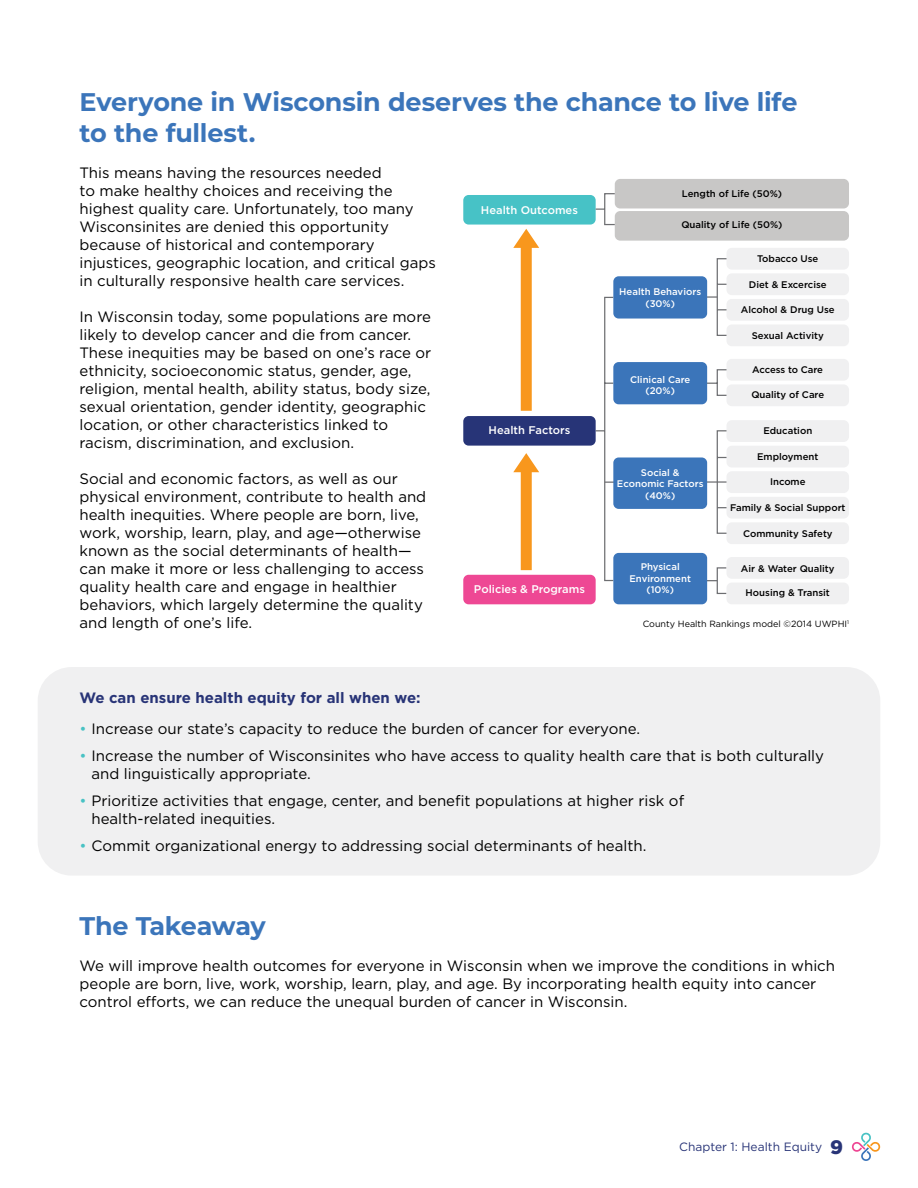
<style>
.page{position:relative;width:918px;height:1188px;background:#fff}
.page>*{position:absolute;margin:0;border:0;box-sizing:border-box;transform-origin:0 0}
.t1{font:700 25.5px/30.6px "Montserrat";letter-spacing:-.01em;color:#3b75ba}
.t2{font:15px/18px "Gotham";color:#000}
.t3{font:700 15px "Gotham";color:#283477}
.t4{font:12px "Gotham HTF";color:#283477}
.t5{font:500 11.1px "Gotham";color:#fff}
.t6{font:500 9.6px "Gotham";color:#000}
.t7{font:500 9.6px/11.6px "Gotham";color:#fff;text-align:center}
.t8{font:9px "Gotham HTF";color:#000}
.s1{color:#48c2c4}
.s2{font-family:"Gotham";font-weight:900;font-size:19.5px}
</style>
<div class="page">
<div style="left:615px;top:179px;width:234px;height:29px;background:#c8c7c6;border-radius:5px"></div>
<div style="left:615px;top:211px;width:234px;height:30px;background:#c8c7c6;border-radius:5px"></div>
<div style="left:727px;top:248px;width:122px;height:22px;background:#f0f0f1;border-radius:5px"></div>
<div style="left:727px;top:273px;width:122px;height:22px;background:#f0f0f1;border-radius:5px"></div>
<div style="left:727px;top:299px;width:122px;height:22px;background:#f0f0f1;border-radius:5px"></div>
<div style="left:727px;top:324px;width:122px;height:22px;background:#f0f0f1;border-radius:5px"></div>
<div style="left:727px;top:359px;width:122px;height:22px;background:#f0f0f1;border-radius:5px"></div>
<div style="left:727px;top:384px;width:122px;height:22px;background:#f0f0f1;border-radius:5px"></div>
<div style="left:727px;top:420px;width:122px;height:22px;background:#f0f0f1;border-radius:5px"></div>
<div style="left:727px;top:446px;width:122px;height:21px;background:#f0f0f1;border-radius:5px"></div>
<div style="left:727px;top:471px;width:122px;height:22px;background:#f0f0f1;border-radius:5px"></div>
<div style="left:727px;top:497px;width:122px;height:22px;background:#f0f0f1;border-radius:5px"></div>
<div style="left:727px;top:522px;width:122px;height:22px;background:#f0f0f1;border-radius:5px"></div>
<div style="left:717px;top:567px;width:10px;height:27px;border:1px solid #6d6e71"></div>
<div style="left:727px;top:557px;width:122px;height:22px;background:#f0f0f1;border-radius:5px"></div>
<div style="left:463px;top:195px;width:133px;height:30px;background:#47c2c6;border-radius:5px"></div>
<div style="left:463px;top:575px;width:133px;height:29px;background:#ee4894;border-radius:5px"></div>
<svg style="left:513px;top:229px;width:26px;height:182px"></svg>
<svg style="left:513px;top:453px;width:26px;height:117px"></svg>
<div style="left:463px;top:416px;width:133px;height:30px;background:#273477;border-radius:5px"></div>
<svg style="left:706px;top:258px;width:22px;height:78px"></svg>
<div style="left:613px;top:276px;width:94px;height:43px;background:#3b75ba;border-radius:5px"></div>
<svg style="left:707px;top:369px;width:20px;height:28px"></svg>
<div style="left:613px;top:362px;width:94px;height:42px;background:#3b75ba;border-radius:5px"></div>
<svg style="left:594px;top:192px;width:22px;height:390px"></svg>
<hr style="left:706px;top:481px;width:21px;height:2px;background:#6d6e71">
<svg style="left:716px;top:430px;width:12px;height:104px"></svg>
<div style="left:613px;top:457px;width:94px;height:52px;background:#3b75ba;border-radius:5px"></div>
<div style="left:613px;top:553px;width:94px;height:51px;background:#3b75ba;border-radius:5px"></div>
<div style="left:727px;top:583px;width:122px;height:21px;background:#f0f0f1;border-radius:5px"></div>
<div style="left:38px;top:667px;width:842px;height:209px;background:#f0f0f1;border-radius:34px"></div>
<svg style="left:851px;top:1132px;width:30px;height:29px"></svg>
<h2 class="t1" style="left:80px;top:86px;width:720px">Everyone in Wisconsin deserves the chance to live life to the fullest.</h2>
<p class="t2" style="left:80px;top:163px;width:358px">This means having the resources needed<br>to make healthy choices and receiving the highest quality care. Unfortunately, too many Wisconsinites are denied this opportunity because of historical and contemporary injustices, geographic location, and critical gaps in culturally responsive health care services.</p>
<p class="t2" style="left:80px;top:307px;width:353px">In Wisconsin today, some populations are more likely to develop cancer and die from cancer.<br>These inequities may be based on one’s race or ethnicity, socioeconomic status, gender, age, religion, mental health, ability status, body size, sexual orientation, gender identity, geographic location, or other characteristics linked to racism, discrimination, and exclusion.</p>
<p class="t2" style="left:80px;top:469px;width:348px">Social and economic factors, as well as our physical environment, contribute to health and health inequities. Where people are born, live, work, worship, learn, play, and age—otherwise known as the social determinants of health— can make it more or less challenging to access quality health care and engage in healthier behaviors, which largely determine the quality and length of one’s life.</p>
<p class="t6" style="left:682px;top:188px;width:102px">Length of Life (50%)</p>
<p class="t6" style="left:681px;top:219px;width:103px">Quality of Life (50%)</p>
<p class="t6" style="left:757px;top:252px;width:63px">Tobacco Use</p>
<p class="t6" style="left:749px;top:278px;width:79px">Diet &amp; Excercise</p>
<p class="t6" style="left:741px;top:303px;width:96px">Alcohol &amp; Drug Use</p>
<p class="t6" style="left:752px;top:329px;width:74px">Sexual Activity</p>
<p class="t5" style="left:481px;top:202px;width:98px">Health Outcomes</p>
<p class="t7" style="left:619px;top:286px;width:83px">Health Behaviors (30%)</p>
<p class="t6" style="left:752px;top:364px;width:72px">Access to Care</p>
<p class="t6" style="left:751px;top:389px;width:74px">Quality of Care</p>
<p class="t6" style="left:763px;top:424px;width:50px">Education</p>
<p class="t6" style="left:757px;top:450px;width:63px">Employment</p>
<p class="t6" style="left:770px;top:475px;width:37px">Income</p>
<p class="t6" style="left:730px;top:501px;width:117px">Family &amp; Social Support</p>
<p class="t6" style="left:743px;top:527px;width:91px">Community Safety</p>
<p class="t7" style="left:630px;top:373px;width:62px">Clinical Care (20%)</p>
<p class="t5" style="left:489px;top:423px;width:83px">Health Factors</p>
<p class="t7" style="left:617px;top:467px;width:88px">Social &amp;<br>Economic Factors (40%)</p>
<p class="t7" style="left:630px;top:561px;width:63px">Physical<br>Environment (10%)</p>
<p class="t6" style="left:741px;top:562px;width:95px">Air &amp; Water Quality</p>
<p class="t5" style="left:474px;top:582px;width:113px">Policies &amp; Programs</p>
<p class="t6" style="left:746px;top:587px;width:86px">Housing &amp; Transit</p>
<p class="t8" style="left:643px;top:619px;width:208px">County Health Rankings model ©2014 UWPHI<sup>1</sup></p>
<h3 class="t3" style="left:80px;top:688px;width:343px">We can ensure health equity for all when we:</h3>
<p class="t2" style="left:80px;top:720px;width:562px"><span class="s1">•</span> Increase our state’s capacity to reduce the burden of cancer for everyone.</p>
<p class="t2" style="left:91px;top:747px;width:734px;text-indent:-12px"><span class="s1">•</span> Increase the number of Wisconsinites who have access to quality health care that is both culturally and linguistically appropriate.</p>
<p class="t2" style="left:91px;top:792px;width:594px;text-indent:-12px"><span class="s1">•</span> Prioritize activities that engage, center, and beneft populations at higher risk of health-related inequities.</p>
<p class="t2" style="left:79px;top:837px;width:568px"><span class="s1">•</span> Commit organizational energy to addressing social determinants of health.</p>
<h3 class="t1" style="left:80px;top:909px;width:188px">The Takeaway</h3>
<p class="t2" style="left:80px;top:956px;width:757px">We will improve health outcomes for everyone in Wisconsin when we improve the conditions in which people are born, live, work, worship, learn, play, and age. By incorporating health equity into cancer control eforts, we can reduce the unequal burden of cancer in Wisconsin.</p>
<p class="t4" style="left:679px;top:1140px;width:165px">Chapter 1: Health Equity <span class="s2">9</span></p>
</div>
